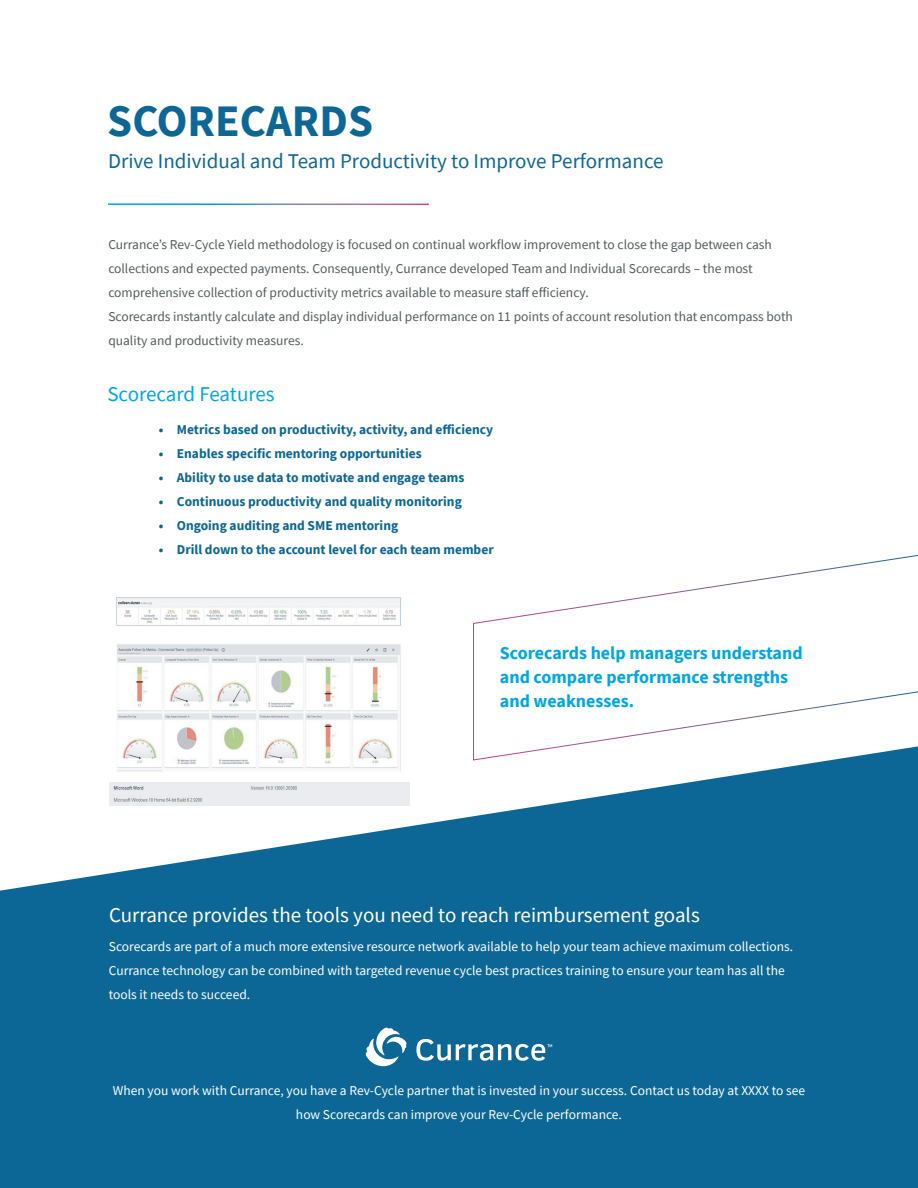
<style>
.page{position:relative;width:918px;height:1188px;background:#fff}
.page>*{position:absolute;margin:0;border:0;box-sizing:border-box;transform-origin:0 0}
.t1{font:700 45px "Source Sans Pro";color:#0c6796}
.t2{font:21px "Source Sans Pro";color:#fff}
.t3{font:21px "Source Sans Pro";color:#0c6796}
.t4{font:21px "Source Sans Pro";letter-spacing:-.01em;color:#00a6e4}
.t5{font:700 18px/24px "Source Sans Pro";color:#00a6e4}
.t6{font:13.5px/24px "Source Sans Pro";color:#535b5f}
.t7{font:13.5px/24px "Source Sans Pro";color:#fff}
.t8{font:700 13.5px "Source Sans Pro";color:#0c6796}
</style>
<div class="page">
<img style="left:116px;top:597px;width:285px;height:149px">
<svg style="left:0;top:746px;width:918px;height:442px;background:#307da5"></svg>
<svg style="left:108px;top:203px;width:321px;height:2px"></svg>
<svg style="left:473px;top:555px;width:445px;height:206px"></svg>
<svg style="left:366px;top:1028px;width:41px;height:38px"></svg>
<svg style="left:416px;top:1039px;width:136px;height:22px"></svg>
<h1 class="t1" style="left:107px;top:91px;width:267px">SCORECARDS</h1>
<h2 class="t3" style="left:108px;top:148px;width:557px">Drive Individual and Team Productivity to Improve Performance</h2>
<p class="t6" style="left:108px;top:233px;width:686px">Currance’s Rev-Cycle Yield methodology is focused on continual workflow improvement to close the gap between cash collections and expected payments. Consequently, Currance developed Team and Individual Scorecards – the most comprehensive collection of productivity metrics available to measure staff efficiency.<br>Scorecards instantly calculate and display individual performance on 11 points of account resolution that encompass both quality and productivity measures.</p>
<h2 class="t4" style="left:107px;top:381px;width:169px">Scorecard Features</h2>
<p class="t8" style="left:159px;top:420px;width:336px">• Metrics based on productivity, activity, and efficiency</p>
<p class="t8" style="left:159px;top:444px;width:265px">• Enables specific mentoring opportunities</p>
<p class="t8" style="left:159px;top:468px;width:307px">• Ability to use data to motivate and engage teams</p>
<p class="t8" style="left:159px;top:492px;width:305px">• Continuous productivity and quality monitoring</p>
<p class="t8" style="left:159px;top:516px;width:241px">• Ongoing auditing and SME mentoring</p>
<p class="t8" style="left:159px;top:540px;width:337px">• Drill down to the account level for each team member</p>
<h3 class="t5" style="left:500px;top:640px;width:304px">Scorecards help managers understand and compare performance strengths and weaknesses.</h3>
<h2 class="t2" style="left:109px;top:901px;width:592px">Currance provides the tools you need to reach reimbursement goals</h2>
<p class="t7" style="left:109px;top:934px;width:686px">Scorecards are part of a much more extensive resource network available to help your team achieve maximum collections.<br>Currance technology can be combined with targeted revenue cycle best practices training to ensure your team has all the tools it needs to succeed.</p>
<p class="t7" style="left:113px;top:1078px;width:694px;text-align:center">When you work with Currance, you have a Rev-Cycle partner that is invested in your success. Contact us today at XXXX to see how Scorecards can improve your Rev-Cycle performance.</p>
</div>
